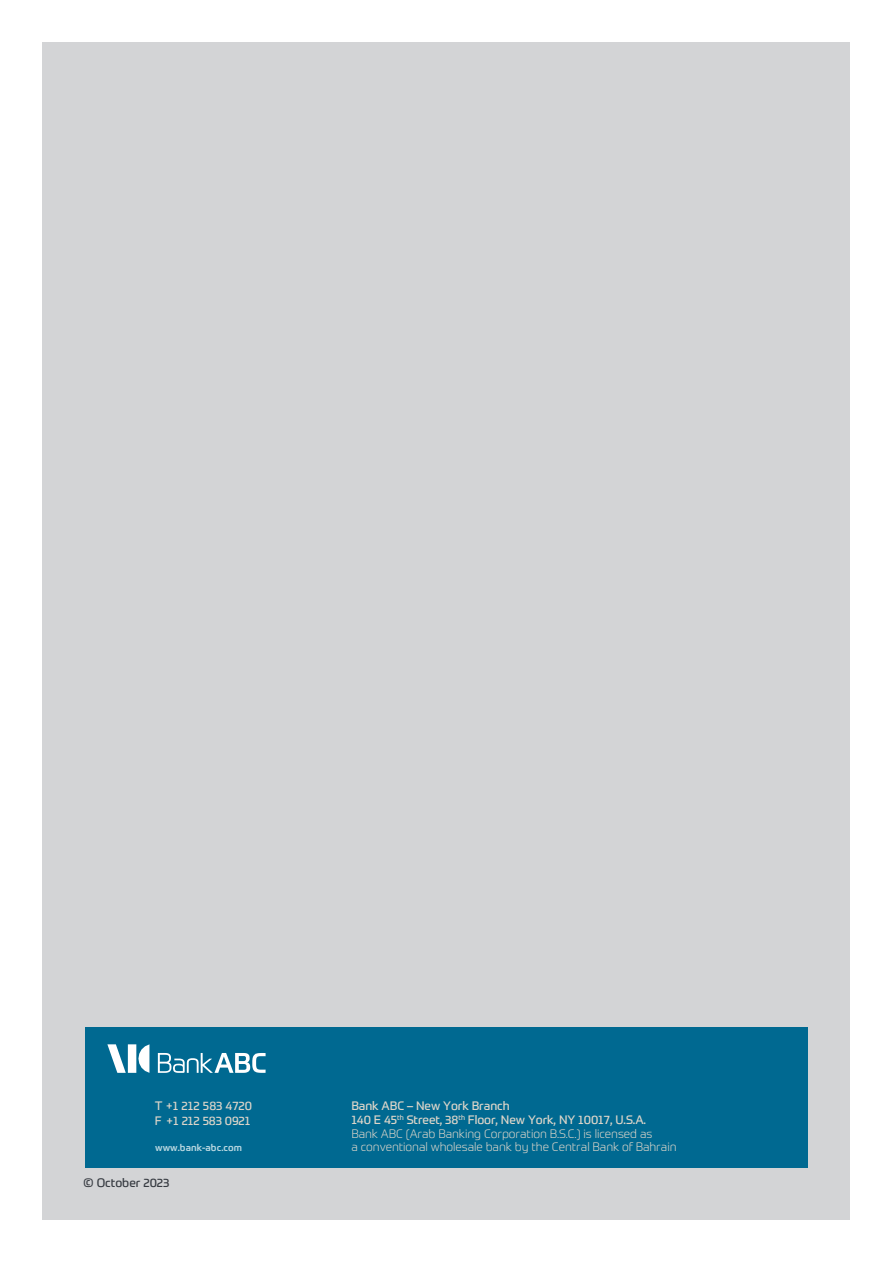
<style>
.page{position:relative;width:893px;height:1263px;background:#fff}
.page>*{position:absolute;margin:0;border:0;box-sizing:border-box;transform-origin:0 0}
.t1{font:300 12px/13.6px "Prometo";letter-spacing:-.005em;color:#dcd5c9}
.t2{font:12px/14.4px "Prometo";letter-spacing:-.01em;color:#dcd5c9}
.t3{font:12px "Prometo";color:#373b42}
.t4{font:500 9.6px "Prometo";letter-spacing:.005em;color:#bad8e1}
.s1{font-weight:400}
</style>
<div class="page">
<div style="left:43px;top:43px;width:807px;height:1177px;background:#d3d4d6"></div>
<div style="left:85px;top:1027px;width:723px;height:141px;background:#006991"></div>
<svg style="left:107px;top:1044px;width:159px;height:29px"></svg>
<p class="t2" style="left:155px;top:1099px;width:99px">T +1 212 583 4720<br>F +1 212 583 0921</p>
<p class="t1" style="left:351px;top:1099px;width:327px"><span class="s1">Bank ABC – New York Branch<br>140 E 45</span><sup>th</sup> <span class="s1">Street, 38</span><sup>th</sup> <span class="s1">Floor, New York, NY 10017, U.S.A.<br></span>Bank ABC (Arab Banking Corporation B.S.C.) is licensed as<br>a conventional wholesale bank by the Central Bank of Bahrain</p>
<p class="t3" style="left:84px;top:1176px;width:88px">© October 2023</p>
<p class="t4" style="left:155px;top:1142px;width:88px">www.bank-abc.com</p>
</div>
